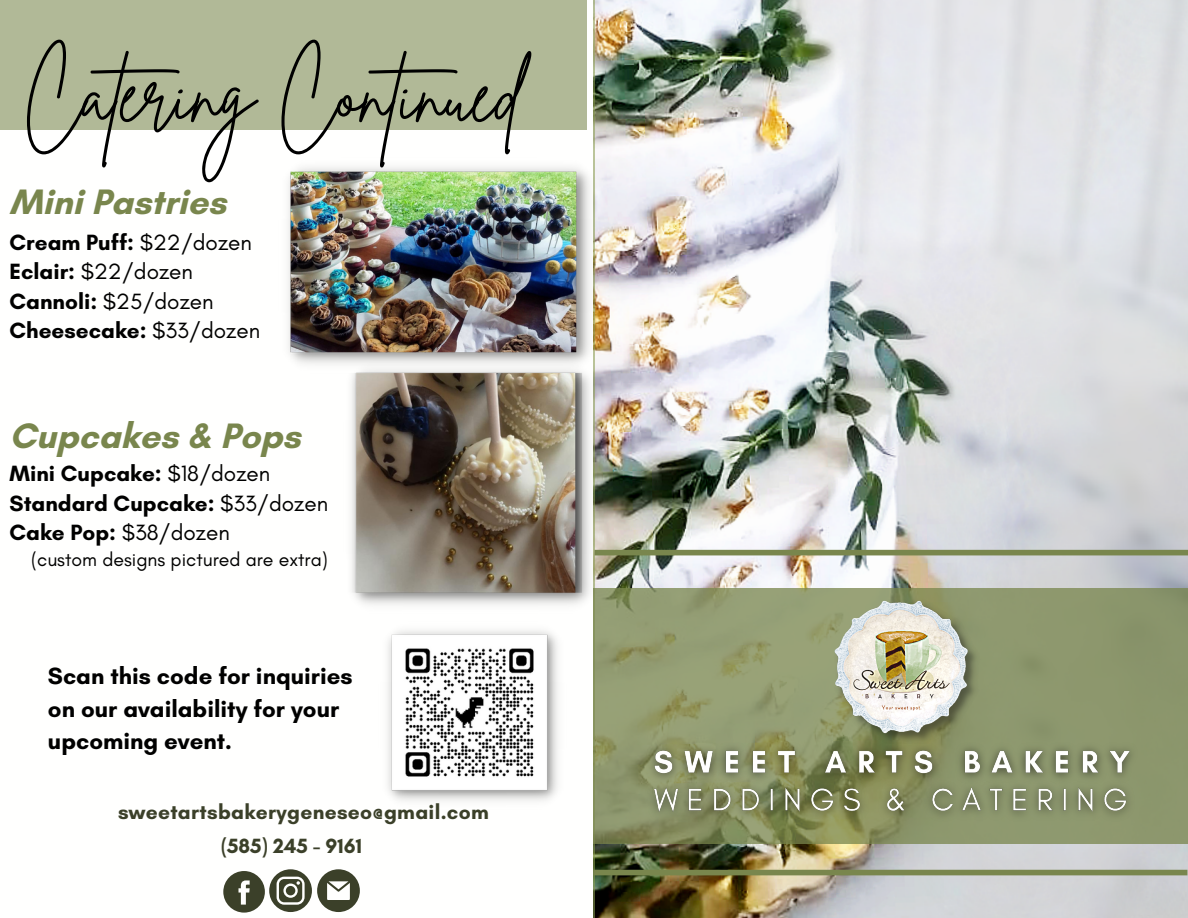
<style>
.page{position:relative;width:1188px;height:918px;background:#fff}
.page>*{position:absolute;margin:0;border:0;box-sizing:border-box;transform-origin:0 0}
.t1{font:79.35px "Brittany Signature";letter-spacing:-.01em;color:#000}
.t2{font:700 36px "Glacial Indifference";color:#79864d}
.t3{font:700 24px/32.7px "Glacial Indifference";color:#000}
.t4{font:700 22.5px/29.5px "Glacial Indifference";color:#000}
.t5{font:700 21px/34.7px "Glacial Indifference";letter-spacing:.015em;color:#3b4029}
.t6{font:19.5px "Glacial Indifference";color:#000}
.s1{font-weight:400}
</style>
<div class="page">
<img style="left:595px;top:0;width:593px;height:918px">
<hr style="left:593px;top:0;width:2px;height:918px;background:#8c9e52">
<svg style="left:593px;top:588px;width:595px;height:255px;background:#8f986e"></svg>
<img style="left:832px;top:598px;width:150px;height:132px">
<div style="left:595px;top:550px;width:593px;height:5px;background:#79864d"></div>
<div style="left:593px;top:870px;width:594px;height:5px;background:#79864d"></div>
<svg style="left:223px;top:869px;width:137px;height:44px"></svg>
<div style="left:0;top:0;width:587px;height:129px;background:#b1b997"></div>
<img style="left:351px;top:373px;width:249px;height:240px">
<img style="left:387px;top:630px;width:171px;height:171px">
<img style="left:288px;top:157px;width:312px;height:216px">
<img style="left:639px;top:730px;width:516px;height:66px">
<img style="left:640px;top:767px;width:510px;height:67px">
<h1 class="t1" style="left:23px;top:42px;width:500px">Catering Continued</h1>
<h2 class="t2" style="left:10px;top:180px;width:218px">Mini Pastries</h2>
<p class="t4" style="left:10px;top:227px;width:252px">Cream Puff: <span class="s1">$22/dozen<br></span>Eclair: <span class="s1">$22/dozen<br></span>Cannoli: <span class="s1">$25/dozen<br></span>Cheesecake: <span class="s1">$33/dozen</span></p>
<h2 class="t2" style="left:10px;top:413px;width:293px">Cupcakes &amp; Pops</h2>
<p class="t4" style="left:10px;top:459px;width:320px">Mini Cupcake: <span class="s1">$18/dozen<br></span>Standard Cupcake: <span class="s1">$33/dozen<br></span>Cake Pop: <span class="s1">$38/dozen</span></p>
<p class="t6" style="left:31px;top:548px;width:298px">(custom designs pictured are extra)</p>
<p class="t3" style="left:48px;top:659px;width:306px">Scan this code for inquiries on our availability for your upcoming event.</p>
<p class="t5" style="left:221px;top:794px;width:269px;text-indent:-103px">sweetartsbakerygeneseo@gmail.com (585) 245 - 9161</p>
</div>
